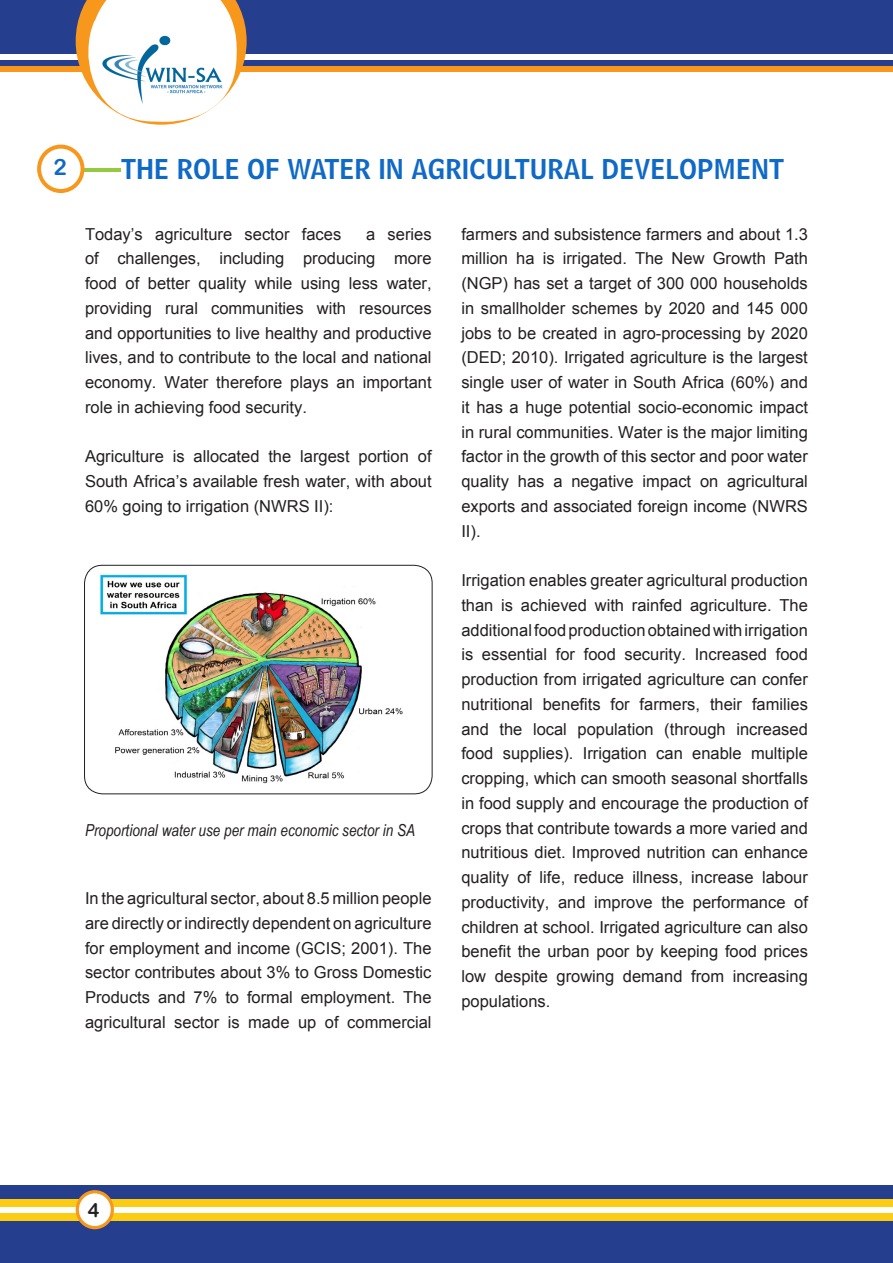
<style>
.page{position:relative;width:893px;height:1263px;background:#fff}
.page>*{position:absolute;margin:0;border:0;box-sizing:border-box;transform-origin:0 0}
.t1{font:27px "Bell Centennial Name And Number";color:#0f69c7}
.t2{font:22.5px "Arial Rounded MT Bold";color:#0f69c7}
.t3{font:19.5px "Arial Rounded MT Bold";color:#231f20}
.Normal__Web{font:16.5px/24.8px "Arial";color:#231f20;text-align:justify}
.t4{font:italic 16.5px "Arial Narrow";color:#231f20}
</style>
<div class="page">
<div style="left:0;top:1185px;width:893px;height:78px;background:#253f8e"></div>
<div style="left:0;top:1199px;width:893px;height:8px;background:#fccc12"></div>
<div style="left:0;top:1207px;width:893px;height:5px;background:#fff"></div>
<div style="left:0;top:1212px;width:893px;height:8px;background:#fccc12"></div>
<div style="left:76px;top:1190px;width:38px;height:39px;background:#f7981d;border-radius:50%"></div>
<div style="left:79px;top:1193px;width:32px;height:33px;background:#fff;border-radius:50%"></div>
<div style="left:0;top:0;width:893px;height:54px;background:#253f8e"></div>
<div style="left:0;top:60px;width:893px;height:6px;background:#253f8e"></div>
<div style="left:0;top:66px;width:893px;height:6px;background:#f7981d"></div>
<svg style="left:76px;top:0;width:171px;height:125px"></svg>
<img style="left:88px;top:21px;width:149px;height:101px">
<img style="left:89px;top:565px;width:343px;height:229px">
<div style="left:84px;top:565px;width:348px;height:229px;border:1px solid #231f20;border-radius:18px"></div>
<hr style="left:81px;top:168px;width:40px;height:4px;background:#95c93f">
<div style="left:37px;top:145px;width:47px;height:48px;background:#f7981d;border-radius:50%"></div>
<div style="left:41px;top:149px;width:40px;height:40px;background:#fff;border-radius:50%"></div>
<p class="t2" style="left:54px;top:153px;width:15px">2</p>
<p class="t1" style="left:121px;top:152px;width:664px">THE ROLE OF WATER IN AGRICULTURAL DEVELOPMENT</p>
<p class="Normal__Web" style="left:85px;top:221px;width:258px">Today’s agriculture sector faces</p>
<p class="Normal__Web" style="left:85px;top:221px;width:348px;text-indent:281px">a series of challenges, including producing more food of better quality while using less water, providing rural communities with resources and opportunities to live healthy and productive lives, and to contribute to the local and national economy. Water therefore plays an important role in achieving food security.</p>
<p class="Normal__Web" style="left:85px;top:444px;width:348px">Agriculture is allocated the largest portion of South Africa’s available fresh water, with about 60% going to irrigation (NWRS II):</p>
<p class="t4" style="left:85px;top:818px;width:332px">Proportional water use per main economic sector in SA</p>
<p class="Normal__Web" style="left:85px;top:886px;width:348px">In the agricultural sector, about 8.5 million people are directly or indirectly dependent on agriculture for employment and income (GCIS; 2001). The sector contributes about 3% to Gross Domestic Products and 7% to formal employment. The agricultural sector is made up of commercial</p>
<p class="Normal__Web" style="left:461px;top:221px;width:348px">farmers and subsistence farmers and about 1.3 million ha is irrigated. The New Growth Path (NGP) has set a target of 300 000 households in smallholder schemes by 2020 and 145 000 jobs to be created in agro-processing by 2020 (DED; 2010). Irrigated agriculture is the largest single user of water in South Africa (60%) and it has a huge potential socio-economic impact in rural communities. Water is the major limiting factor in the growth of this sector and poor water quality has a negative impact on agricultural exports and associated foreign income (NWRS II).</p>
<p class="Normal__Web" style="left:461px;top:568px;width:348px">Irrigation enables greater agricultural production than is achieved with rainfed agriculture. The additional food production obtained with irrigation is essential for food security. Increased food production from irrigated agriculture can confer nutritional benefits for farmers, their families and the local population (through increased food supplies). Irrigation can enable multiple cropping, which can smooth seasonal shortfalls in food supply and encourage the production of crops that contribute towards a more varied and nutritious diet. Improved nutrition can enhance quality of life, reduce illness, increase labour productivity, and improve the performance of children at school. Irrigated agriculture can also benefit the urban poor by keeping food prices low despite growing demand from increasing populations.</p>
<p class="t3" style="left:88px;top:1199px;width:13px">4</p>
</div>
